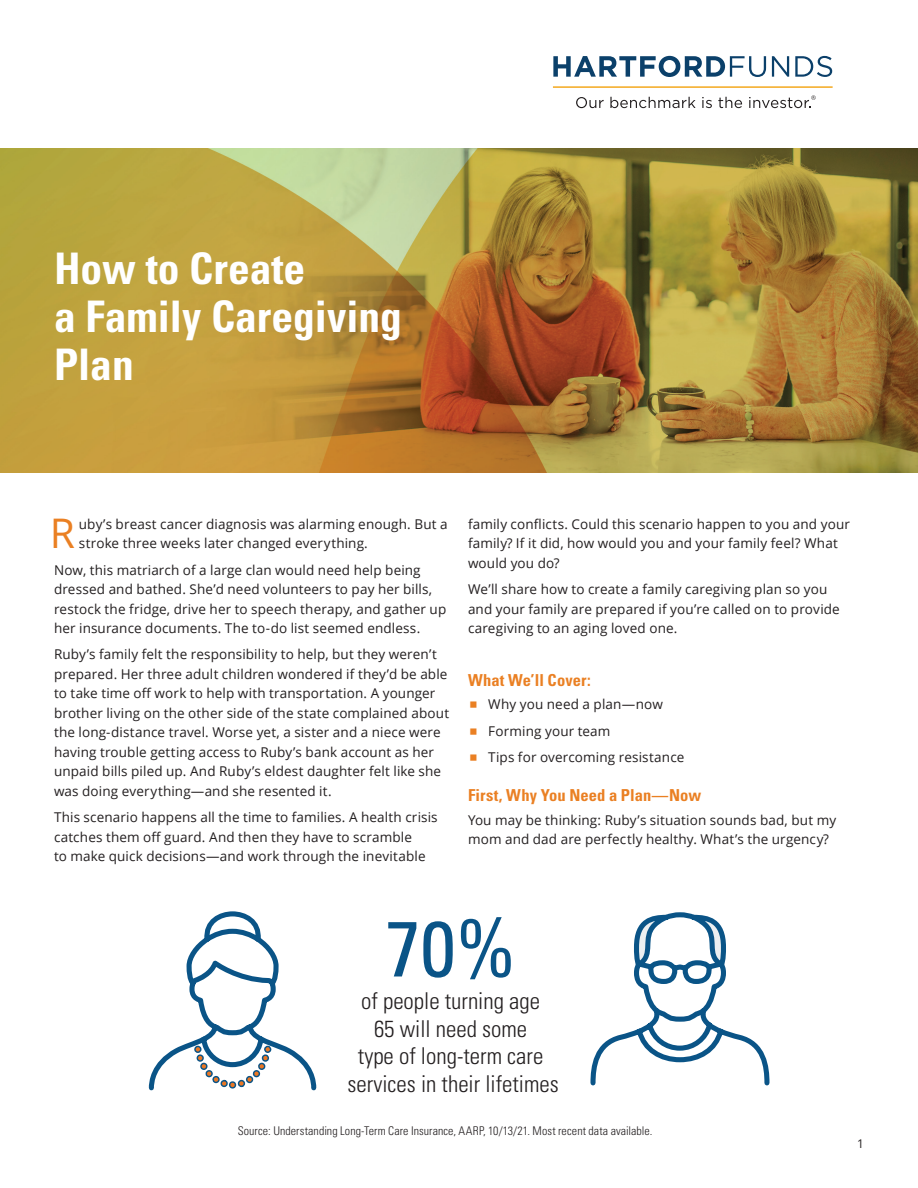
<style>
.page{position:relative;width:918px;height:1188px;background:#fff}
.page>*{position:absolute;margin:0;border:0;box-sizing:border-box;transform-origin:0 0}
.t1{font:condensed 78.3px "Univers";color:#0a5487}
.heading{font:700 condensed 43.5px/48px "Univers";color:#fff}
.text{font:40.8px "Open Sans";color:#ea8023}
.t2{font:300 condensed 23.25px/27.9px "Univers LT Std";color:#231f20;text-align:center}
.text-2{font:700 condensed 16.5px "Univers";letter-spacing:.005em;color:#ea8023}
.text-3{font:13.5px/19.5px "Open Sans";letter-spacing:.01em;color:#231f20}
.text-4{font:300 condensed 12px "Univers LT Std";letter-spacing:.01em;color:#231f20}
.Quote_Don{font:12px "Open Sans";color:#231f20}
</style>
<div class="page">
<img style="left:0;top:149px;width:918px;height:323px">
<svg style="left:553px;top:56px;width:213px;height:21px"></svg>
<svg style="left:772px;top:56px;width:17px;height:21px"></svg>
<svg style="left:795px;top:56px;width:37px;height:21px"></svg>
<hr style="left:553px;top:86px;width:280px;height:2px;background:#f4a81c">
<svg style="left:576px;top:97px;width:28px;height:11px"></svg>
<svg style="left:610px;top:97px;width:86px;height:11px"></svg>
<svg style="left:702px;top:97px;width:10px;height:11px"></svg>
<svg style="left:718px;top:97px;width:24px;height:11px"></svg>
<svg style="left:749px;top:95px;width:67px;height:13px"></svg>
<svg style="left:590px;top:912px;width:180px;height:174px"></svg>
<svg style="left:149px;top:911px;width:168px;height:180px"></svg>
<p class="heading" style="left:54px;top:244px;width:349px">How to Create<br>a Family Caregiving<br>Plan</p>
<p class="text" style="left:50px;top:506px;width:27px">R</p>
<p class="text-3" style="left:79px;top:514px;width:370px">uby’s breast cancer diagnosis was alarming enough. But a stroke three weeks later changed everything.</p>
<p class="text-3" style="left:54px;top:560px;width:394px">Now, this matriarch of a large clan would need help being dressed and bathed. She’d need volunteers to pay her bills, restock the fridge, drive her to speech therapy, and gather up her insurance documents. The to-do list seemed endless.</p>
<p class="text-3" style="left:54px;top:644px;width:397px">Ruby’s family felt the responsibility to help, but they weren’t prepared. Her three adult children wondered if they’d be able to take time off work to help with transportation. A younger brother living on the other side of the state complained about the long-distance travel. Worse yet, a sister and a niece were having trouble getting access to Ruby’s bank account as her unpaid bills piled up. And Ruby’s eldest daughter felt like she was doing everything—and she resented it.</p>
<p class="text-3" style="left:54px;top:807px;width:385px">This scenario happens all the time to families. A health crisis catches them off guard. And then they have to scramble<br>to make quick decisions—and work through the inevitable</p>
<p class="text-3" style="left:468px;top:514px;width:383px">family conflicts. Could this scenario happen to you and your family? If it did, how would you and your family feel? What would you do?</p>
<p class="text-3" style="left:468px;top:579px;width:373px">We’ll share how to create a family caregiving plan so you and your family are prepared if you’re called on to provide caregiving to an aging loved one.</p>
<p class="text-2" style="left:468px;top:670px;width:124px">What We’ll Cover:</p>
<p class="text-3" style="left:488px;top:694px;width:176px">Why you need a plan—now</p>
<p class="text-3" style="left:488px;top:721px;width:124px">Forming your team</p>
<p class="text-3" style="left:488px;top:747px;width:198px">Tips for overcoming resistance</p>
<p class="text-2" style="left:468px;top:785px;width:235px">First, Why You Need a Plan—Now</p>
<p class="text-3" style="left:468px;top:810px;width:370px">You may be thinking: Ruby’s situation sounds bad, but my mom and dad are perfectly healthy. What’s the urgency?</p>
<p class="t1" style="left:386px;top:899px;width:132px">70%</p>
<p class="t2" style="left:348px;top:987px;width:213px">of people turning age<br>65 will need some<br>type of long-term care services in their lifetimes</p>
<p class="text-4" style="left:238px;top:1124px;width:416px">Source: Understanding Long-Term Care Insurance, AARP, 10/13/21. Most recent data available.</p>
<p class="Quote_Don" style="left:857px;top:1135px;width:8px">1</p>
</div>
